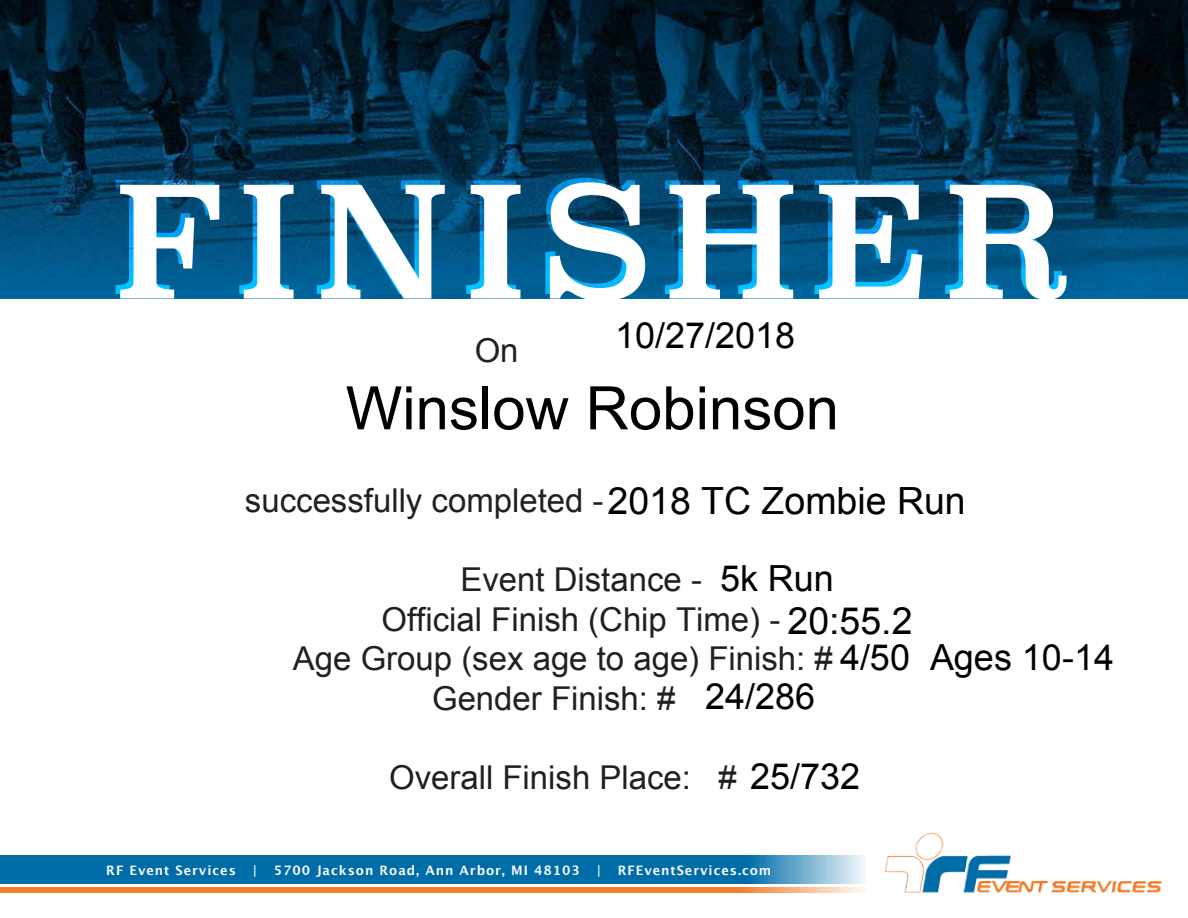
<style>
.page{position:relative;width:1188px;height:918px;background:#fff}
.page>*{position:absolute;margin:0;border:0;box-sizing:border-box;transform-origin:0 0}
.t1{font:153px "Superclarendon";letter-spacing:.1em;color:#fff}
.t2{font:60px "Arial";color:#000}
.t3{font:37.5px "Arial";color:#000}
.t4{font:36px "Arial";color:#000}
.t5{font:32.85px "Arial";color:#221f20}
.t6{font:700 13.05px "Lucida Grande";letter-spacing:.075em;color:#fff}
.s1{font-size:36px;color:#000}
</style>
<div class="page">
<img style="left:0;top:0;width:1188px;height:298px">
<img style="left:884px;top:832px;width:278px;height:61px">
<svg style="left:0;top:856px;width:865px;height:27px;background:#1076ae"></svg>
<svg style="left:0;top:887px;width:865px;height:5px;background:#f48739"></svg>
<h1 class="t1" style="left:110px;top:135px;width:957px">FINISHER</h1>
<p class="t5" style="left:475px;top:328px;width:45px">On</p>
<p class="t4" style="left:615px;top:315px;width:182px">10/27/2018</p>
<h2 class="t2" style="left:346px;top:375px;width:495px">Winslow Robinson</h2>
<p class="t3" style="left:608px;top:480px;width:360px">2018 TC Zombie Run</p>
<p class="t5" style="left:245px;top:479px;width:360px">successfully completed -</p>
<p class="t4" style="left:720px;top:558px;width:116px">5k Run</p>
<p class="t5" style="left:460px;top:558px;width:243px">Event Distance -</p>
<p class="t5" style="left:382px;top:598px;width:400px">Official Finish (Chip Time) -</p>
<p class="t5" style="left:293px;top:637px;width:619px">Age Group (sex age to age) Finish: # <span class="s1">4/50</span></p>
<p class="t5" style="left:432px;top:677px;width:245px">Gender Finish: #</p>
<p class="t3" style="left:788px;top:600px;width:127px">20:55.2</p>
<p class="t4" style="left:705px;top:677px;width:112px">24/286</p>
<p class="t4" style="left:930px;top:638px;width:186px">Ages 10-14</p>
<p class="t5" style="left:389px;top:756px;width:472px">Overall Finish Place: # <span class="s1">25/732</span></p>
<p class="t6" style="left:106px;top:860px;width:131px">RF Event Services</p>
<p class="t6" style="left:252px;top:860px;width:6px">|</p>
<p class="t6" style="left:274px;top:860px;width:308px">5700 Jackson Road, Ann Arbor, MI 48103</p>
<p class="t6" style="left:596px;top:860px;width:6px">|</p>
<p class="t6" style="left:618px;top:860px;width:155px">RFEventServices.com</p>
</div>
